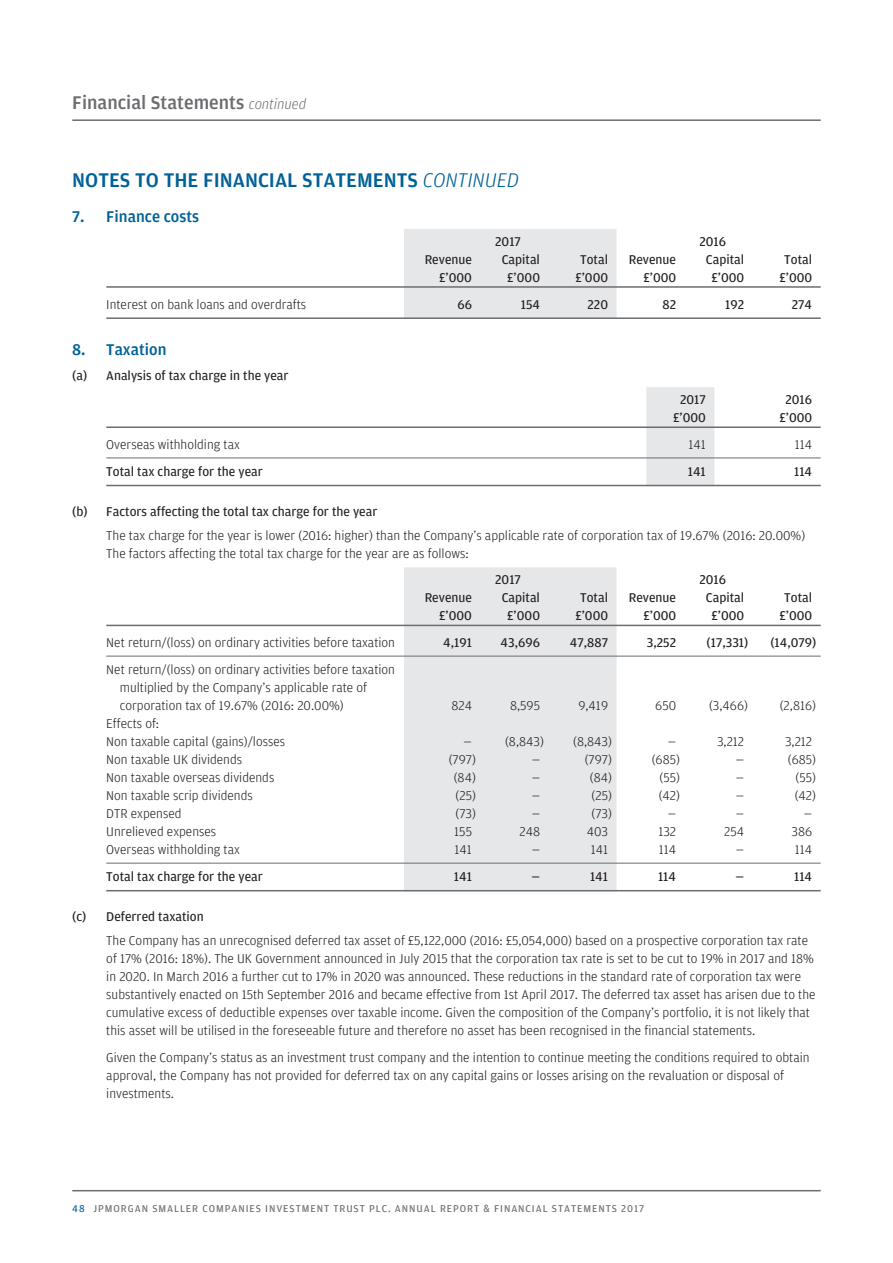
<style>
.page{position:relative;width:893px;height:1263px;background:#fff}
.page>*{position:absolute;margin:0;border:0;box-sizing:border-box;transform-origin:0 0}
.t1{font:500 21px "Amplitude";color:#006198}
.t2{font:500 19.5px "Amplitude";color:#6c6d70}
.t3{font:500 16.5px "Amplitude";color:#006198}
.t4{font:300 13.5px/18px "Amplitude";color:#231f20}
.t5{font:13.5px "Amplitude";color:#231f20}
.t6{font:10.5px "Amplitude";letter-spacing:.09em;color:#6c6d70}
.s1{font-weight:300;font-style:italic;font-size:15px}
.s2{font-weight:300;font-style:italic}
.s3{color:#006198}
</style>
<div class="page">
<hr style="left:72px;top:119px;width:749px;height:2px;background:#6c6d70">
<hr style="left:72px;top:1190px;width:749px;height:1px;background:#6c6d70">
<div style="left:404px;top:229px;width:213px;height:90px;background:#e6e7e9"></div>
<hr style="left:106px;top:286px;width:715px;height:2px;background:#6c6d70">
<hr style="left:106px;top:317px;width:715px;height:2px;background:#6c6d70">
<div style="left:646px;top:387px;width:68px;height:99px;background:#e6e7e9"></div>
<hr style="left:106px;top:426px;width:715px;height:2px;background:#6c6d70">
<hr style="left:106px;top:458px;width:715px;height:1px;background:#6c6d70">
<hr style="left:106px;top:485px;width:715px;height:1px;background:#6c6d70">
<div style="left:404px;top:567px;width:213px;height:324px;background:#e6e7e9"></div>
<hr style="left:106px;top:625px;width:715px;height:1px;background:#6c6d70">
<hr style="left:106px;top:656px;width:715px;height:1px;background:#6c6d70">
<hr style="left:106px;top:863px;width:715px;height:1px;background:#6c6d70">
<hr style="left:106px;top:890px;width:715px;height:1px;background:#6c6d70">
<h2 class="t2" style="left:72px;top:90px;width:235px">Financial Statements <span class="s1">continued</span></h2>
<h1 class="t1" style="left:72px;top:167px;width:448px">NOTES TO THE FINANCIAL STATEMENTS <span class="s2">CONTINUED</span></h1>
<p class="t3" style="left:72px;top:206px;width:128px">7. Finance costs</p>
<p class="t5" style="left:495px;top:233px;width:27px">2017</p>
<p class="t5" style="left:699px;top:233px;width:28px">2016</p>
<p class="t5" style="left:425px;top:251px;width:49px">Revenue</p>
<p class="t5" style="left:502px;top:251px;width:40px">Capital</p>
<p class="t5" style="left:580px;top:251px;width:29px">Total</p>
<p class="t5" style="left:629px;top:251px;width:49px">Revenue</p>
<p class="t5" style="left:706px;top:251px;width:40px">Capital</p>
<p class="t5" style="left:784px;top:251px;width:29px">Total</p>
<p class="t5" style="left:439px;top:269px;width:34px">£’000</p>
<p class="t5" style="left:507px;top:269px;width:34px">£’000</p>
<p class="t5" style="left:575px;top:269px;width:34px">£’000</p>
<p class="t5" style="left:643px;top:269px;width:34px">£’000</p>
<p class="t5" style="left:711px;top:269px;width:34px">£’000</p>
<p class="t5" style="left:779px;top:269px;width:34px">£’000</p>
<p class="t4" style="left:106px;top:295px;width:201px">Interest on bank loans and overdrafts</p>
<p class="t5" style="left:457px;top:296px;width:16px">66</p>
<p class="t5" style="left:521px;top:296px;width:21px">154</p>
<p class="t5" style="left:588px;top:296px;width:22px">220</p>
<p class="t5" style="left:662px;top:296px;width:15px">82</p>
<p class="t5" style="left:725px;top:296px;width:20px">192</p>
<p class="t5" style="left:792px;top:296px;width:22px">274</p>
<p class="t3" style="left:72px;top:340px;width:96px">8. Taxation</p>
<p class="t5" style="left:72px;top:367px;width:218px">(a) Analysis of tax charge in the year</p>
<p class="t5" style="left:680px;top:392px;width:27px">2017</p>
<p class="t5" style="left:785px;top:392px;width:28px">2016</p>
<p class="t5" style="left:673px;top:410px;width:34px">£’000</p>
<p class="t5" style="left:779px;top:410px;width:34px">£’000</p>
<p class="t4" style="left:106px;top:436px;width:135px">Overseas withholding tax</p>
<p class="t4" style="left:688px;top:436px;width:19px">141</p>
<p class="t4" style="left:795px;top:436px;width:19px">114</p>
<p class="t5" style="left:106px;top:464px;width:158px">Total tax charge for the year</p>
<p class="t5" style="left:688px;top:464px;width:20px">141</p>
<p class="t5" style="left:794px;top:464px;width:20px">114</p>
<p class="t5" style="left:72px;top:503px;width:307px">(b) Factors affecting the total tax charge for the year</p>
<p class="t4" style="left:106px;top:526px;width:700px">The tax charge for the year is lower (2016: higher) than the Company’s applicable rate of corporation tax of 19.67% (2016: 20.00%)<br>The factors affecting the total tax charge for the year are as follows:</p>
<p class="t5" style="left:495px;top:572px;width:27px">2017</p>
<p class="t5" style="left:699px;top:572px;width:28px">2016</p>
<p class="t5" style="left:425px;top:590px;width:49px">Revenue</p>
<p class="t5" style="left:502px;top:590px;width:40px">Capital</p>
<p class="t5" style="left:580px;top:590px;width:29px">Total</p>
<p class="t5" style="left:629px;top:590px;width:49px">Revenue</p>
<p class="t5" style="left:706px;top:590px;width:40px">Capital</p>
<p class="t5" style="left:784px;top:590px;width:29px">Total</p>
<p class="t5" style="left:439px;top:608px;width:34px">£’000</p>
<p class="t5" style="left:507px;top:608px;width:34px">£’000</p>
<p class="t5" style="left:575px;top:608px;width:34px">£’000</p>
<p class="t5" style="left:643px;top:608px;width:34px">£’000</p>
<p class="t5" style="left:711px;top:608px;width:34px">£’000</p>
<p class="t5" style="left:779px;top:608px;width:34px">£’000</p>
<p class="t4" style="left:106px;top:634px;width:290px">Net return/(loss) on ordinary activities before taxation</p>
<p class="t5" style="left:443px;top:635px;width:30px">4,191</p>
<p class="t5" style="left:501px;top:635px;width:41px">43,696</p>
<p class="t5" style="left:570px;top:635px;width:40px">47,887</p>
<p class="t5" style="left:647px;top:635px;width:31px">3,252</p>
<p class="t5" style="left:707px;top:635px;width:43px">(17,331)</p>
<p class="t5" style="left:770px;top:635px;width:48px">(14,079)</p>
<p class="t4" style="left:120px;top:661px;width:277px;text-indent:-14px">Net return/(loss) on ordinary activities before taxation multiplied by the Company’s applicable rate of corporation tax of 19.67% (2016: 20.00%)</p>
<p class="t4" style="left:451px;top:697px;width:22px">824</p>
<p class="t4" style="left:510px;top:697px;width:31px">8,595</p>
<p class="t4" style="left:578px;top:697px;width:31px">9,419</p>
<p class="t4" style="left:655px;top:697px;width:22px">650</p>
<p class="t4" style="left:709px;top:697px;width:40px">(3,466)</p>
<p class="t4" style="left:780px;top:697px;width:38px">(2,816)</p>
<p class="t4" style="left:106px;top:715px;width:180px">Effects of:<br>Non taxable capital (gains)/losses</p>
<p class="t4" style="left:464px;top:733px;width:10px">—</p>
<p class="t4" style="left:505px;top:733px;width:40px">(8,843)</p>
<p class="t4" style="left:573px;top:733px;width:40px">(8,843)</p>
<p class="t4" style="left:668px;top:733px;width:10px">—</p>
<p class="t4" style="left:717px;top:733px;width:29px">3,212</p>
<p class="t4" style="left:785px;top:733px;width:29px">3,212</p>
<p class="t4" style="left:106px;top:751px;width:137px">Non taxable UK dividends</p>
<p class="t4" style="left:449px;top:751px;width:29px">(797)</p>
<p class="t4" style="left:532px;top:751px;width:10px">—</p>
<p class="t4" style="left:585px;top:751px;width:29px">(797)</p>
<p class="t4" style="left:652px;top:751px;width:30px">(685)</p>
<p class="t4" style="left:736px;top:751px;width:10px">—</p>
<p class="t4" style="left:788px;top:751px;width:30px">(685)</p>
<p class="t4" style="left:106px;top:769px;width:169px">Non taxable overseas dividends</p>
<p class="t4" style="left:454px;top:769px;width:24px">(84)</p>
<p class="t4" style="left:532px;top:769px;width:10px">—</p>
<p class="t4" style="left:590px;top:769px;width:24px">(84)</p>
<p class="t4" style="left:660px;top:769px;width:22px">(55)</p>
<p class="t4" style="left:736px;top:769px;width:10px">—</p>
<p class="t4" style="left:796px;top:769px;width:22px">(55)</p>
<p class="t4" style="left:106px;top:787px;width:148px">Non taxable scrip dividends</p>
<p class="t4" style="left:456px;top:787px;width:22px">(25)</p>
<p class="t4" style="left:532px;top:787px;width:10px">—</p>
<p class="t4" style="left:592px;top:787px;width:22px">(25)</p>
<p class="t4" style="left:659px;top:787px;width:23px">(42)</p>
<p class="t4" style="left:736px;top:787px;width:10px">—</p>
<p class="t4" style="left:795px;top:787px;width:23px">(42)</p>
<p class="t4" style="left:106px;top:805px;width:77px">DTR expensed</p>
<p class="t4" style="left:455px;top:805px;width:22px">(73)</p>
<p class="t4" style="left:532px;top:805px;width:10px">—</p>
<p class="t4" style="left:592px;top:805px;width:22px">(73)</p>
<p class="t4" style="left:668px;top:805px;width:10px">—</p>
<p class="t4" style="left:736px;top:805px;width:10px">—</p>
<p class="t4" style="left:804px;top:805px;width:10px">—</p>
<p class="t4" style="left:106px;top:823px;width:111px">Unrelieved expenses</p>
<p class="t4" style="left:454px;top:823px;width:19px">155</p>
<p class="t4" style="left:519px;top:823px;width:22px">248</p>
<p class="t4" style="left:587px;top:823px;width:23px">403</p>
<p class="t4" style="left:658px;top:823px;width:19px">132</p>
<p class="t4" style="left:724px;top:823px;width:21px">254</p>
<p class="t4" style="left:792px;top:823px;width:22px">386</p>
<p class="t4" style="left:106px;top:841px;width:135px">Overseas withholding tax</p>
<p class="t4" style="left:455px;top:841px;width:19px">141</p>
<p class="t4" style="left:532px;top:841px;width:10px">—</p>
<p class="t4" style="left:591px;top:841px;width:19px">141</p>
<p class="t4" style="left:659px;top:841px;width:19px">114</p>
<p class="t4" style="left:736px;top:841px;width:10px">—</p>
<p class="t4" style="left:795px;top:841px;width:19px">114</p>
<p class="t5" style="left:106px;top:869px;width:158px">Total tax charge for the year</p>
<p class="t5" style="left:454px;top:869px;width:20px">141</p>
<p class="t5" style="left:531px;top:869px;width:10px">—</p>
<p class="t5" style="left:590px;top:869px;width:20px">141</p>
<p class="t5" style="left:658px;top:869px;width:20px">114</p>
<p class="t5" style="left:735px;top:869px;width:10px">—</p>
<p class="t5" style="left:794px;top:869px;width:20px">114</p>
<p class="t5" style="left:72px;top:908px;width:133px">(c) Deferred taxation</p>
<p class="t4" style="left:106px;top:931px;width:711px">The Company has an unrecognised deferred tax asset of £5,122,000 (2016: £5,054,000) based on a prospective corporation tax rate of 17% (2016: 18%). The UK Government announced in July 2015 that the corporation tax rate is set to be cut to 19% in 2017 and 18% in 2020. In March 2016 a further cut to 17% in 2020 was announced. These reductions in the standard rate of corporation tax were substantively enacted on 15th September 2016 and became effective from 1st April 2017. The deferred tax asset has arisen due to the cumulative excess of deductible expenses over taxable income. Given the composition of the Company’s portfolio, it is not likely that this asset will be utilised in the foreseeable future and therefore no asset has been recognised in the financial statements.</p>
<p class="t4" style="left:106px;top:1048px;width:705px">Given the Company’s status as an investment trust company and the intention to continue meeting the conditions required to obtain approval, the Company has not provided for deferred tax on any capital gains or losses arising on the revaluation or disposal of investments.</p>
<p class="t6" style="left:72px;top:1202px;width:573px"><span class="s3">48</span> JPMORGAN SMALLER COMPANIES INVESTMENT TRUST PLC. ANNUAL REPORT &amp; FINANCIAL STATEMENTS 2017</p>
</div>
